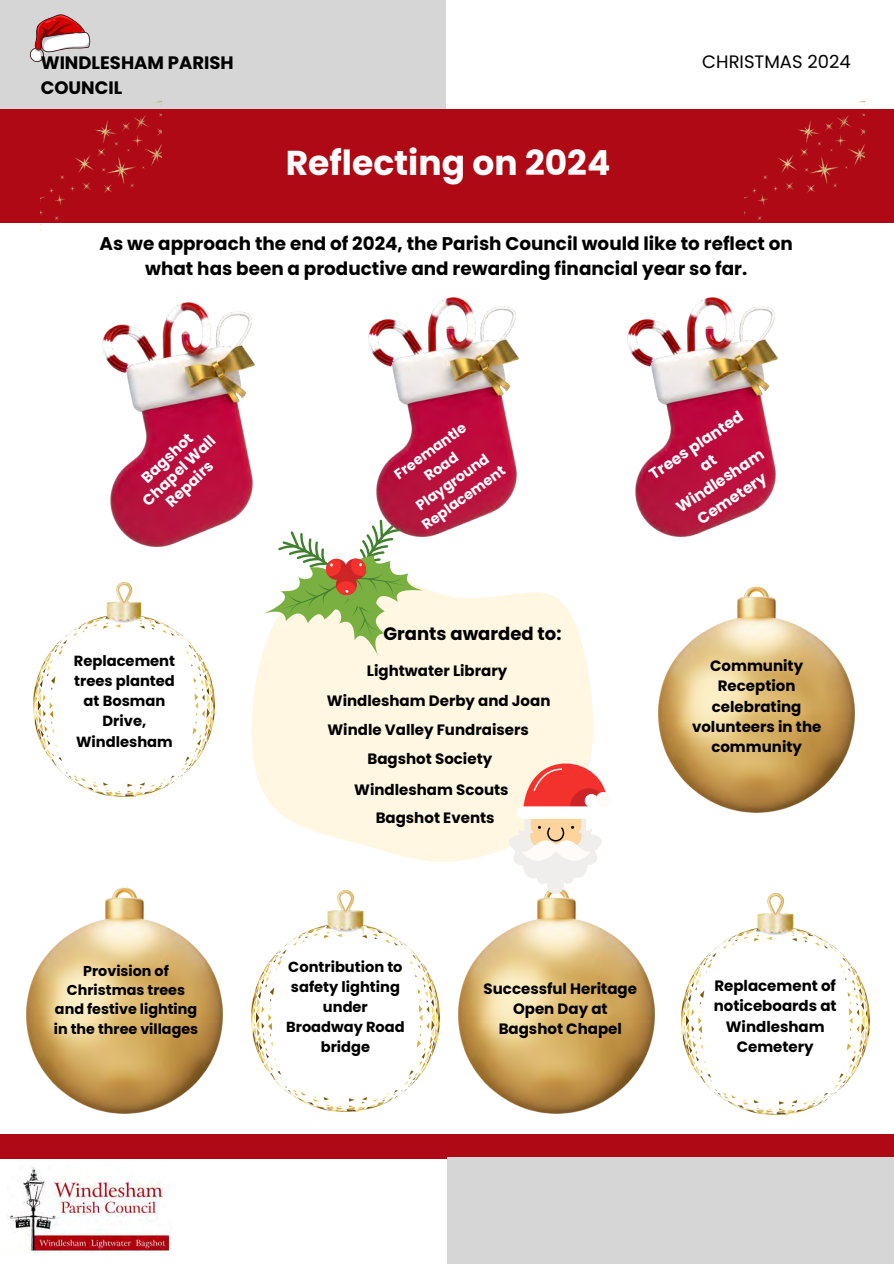
<style>
.page{position:relative;width:894px;height:1264px;background:#fff}
.page>*{position:absolute;margin:0;border:0;box-sizing:border-box;transform-origin:0 0}
.t1{font:700 34.5px "Poppins";color:#fff}
.t2{font:700 18.3px/25.3px "Poppins";color:#000;text-align:center}
.t3{font:700 18px/24.8px "Poppins";color:#000}
.t4{font:18px "Poppins";color:#000}
.t5{font:700 15.45px/21.5px "Poppins";color:#fff;text-align:center}
.t6{font:700 15.15px/17.1px "Poppins";color:#fff;text-align:center}
.t7{font:700 15px/20.2px "Poppins";color:#000;text-align:center}
.t8{font:700 14.7px/20.2px "Poppins";color:#000;text-align:center}
.t9{font:700 14.55px/20px "Poppins";color:#000;text-align:center}
.t10{font:700 14.25px/19.2px "Poppins";color:#000;text-align:center}
.t11{font:700 14.25px/19px "Poppins";color:#fff;text-align:center}
</style>
<div class="page">
<div style="left:0;top:1134px;width:893px;height:24px;background:#b00916"></div>
<div style="left:0;top:109px;width:893px;height:114px;background:#b00916"></div>
<div style="left:0;top:0;width:446px;height:109px;background:#d6d6d6"></div>
<div style="left:446px;top:1157px;width:447px;height:106px;background:#d6d6d6"></div>
<img style="left:9px;top:1167px;width:162px;height:86px">
<svg style="left:30px;top:14px;width:61px;height:48px"></svg>
<img style="left:744px;top:98px;width:120px;height:133px">
<img style="left:41px;top:98px;width:120px;height:133px">
<img style="left:34px;top:582px;width:181px;height:214px">
<img style="left:681px;top:893px;width:188px;height:220px">
<img style="left:658px;top:586px;width:196px;height:226px">
<img style="left:26px;top:887px;width:196px;height:226px">
<img style="left:458px;top:894px;width:196px;height:219px">
<img style="left:251px;top:890px;width:188px;height:221px">
<img style="left:102px;top:302px;width:152px;height:244px">
<img style="left:368px;top:297px;width:150px;height:240px">
<img style="left:627px;top:297px;width:150px;height:240px">
<svg style="left:251px;top:587px;width:342px;height:275px;fill:#fff7e2"></svg>
<svg style="left:264px;top:519px;width:159px;height:136px"></svg>
<svg style="left:505px;top:743px;width:101px;height:151px"></svg>
<p class="t3" style="left:41px;top:51px;width:194px">WINDLESHAM PARISH<br>COUNCIL</p>
<h2 class="t1" style="left:286px;top:139px;width:326px">Reflecting on 2024</h2>
<p class="t4" style="left:702px;top:49px;width:150px">CHRISTMAS 2024</p>
<h3 class="t2" style="left:99px;top:231px;width:694px">As we approach the end of 2024, the Parish Council would like to reflect on what has been a productive and rewarding financial year so far.</h3>
<h1 class="t6" style="left:127px;top:484px;width:96px;rotate:-44deg">Bagshot<br>Chapel Wall<br>Repairs</h1>
<h4 class="t8" style="left:74px;top:650px;width:103px">Replacement trees planted at Bosman<br>Drive,<br>Windlesham</h4>
<p class="t10" style="left:54px;top:961px;width:146px">Provision of<br>Christmas trees and festive lighting in the three villages</p>
<p class="t11" style="left:384px;top:472px;width:100px;rotate:-36deg">Freemantle<br>Road<br>Playground<br>Replacement</p>
<p class="t3" style="left:383px;top:621px;width:179px">Grants awarded to:</p>
<p class="t7" style="left:367px;top:660px;width:142px">Lightwater Library</p>
<p class="t7" style="left:327px;top:691px;width:225px">Windlesham Derby and Joan</p>
<p class="t7" style="left:327px;top:719px;width:203px">Windle Valley Fundraisers</p>
<h4 class="t7" style="left:367px;top:748px;width:126px">Bagshot Society</h4>
<p class="t7" style="left:354px;top:779px;width:156px">Windlesham Scouts</p>
<p class="t7" style="left:375px;top:807px;width:120px">Bagshot Events</p>
<p class="t5" style="left:645px;top:466px;width:110px;rotate:-34deg">Trees planted at<br>Windlesham<br>Cemetery</p>
<p class="t7" style="left:691px;top:655px;width:131px">Community<br>Reception celebrating volunteers in the community</p>
<p class="t9" style="left:286px;top:956px;width:120px">Contribution to safety lighting under<br>Broadway Road bridge</p>
<p class="t7" style="left:483px;top:978px;width:155px">Successful Heritage<br>Open Day at<br>Bagshot Chapel</p>
<p class="t7" style="left:713px;top:975px;width:124px">Replacement of noticeboards at<br>Windlesham<br>Cemetery</p>
</div>
